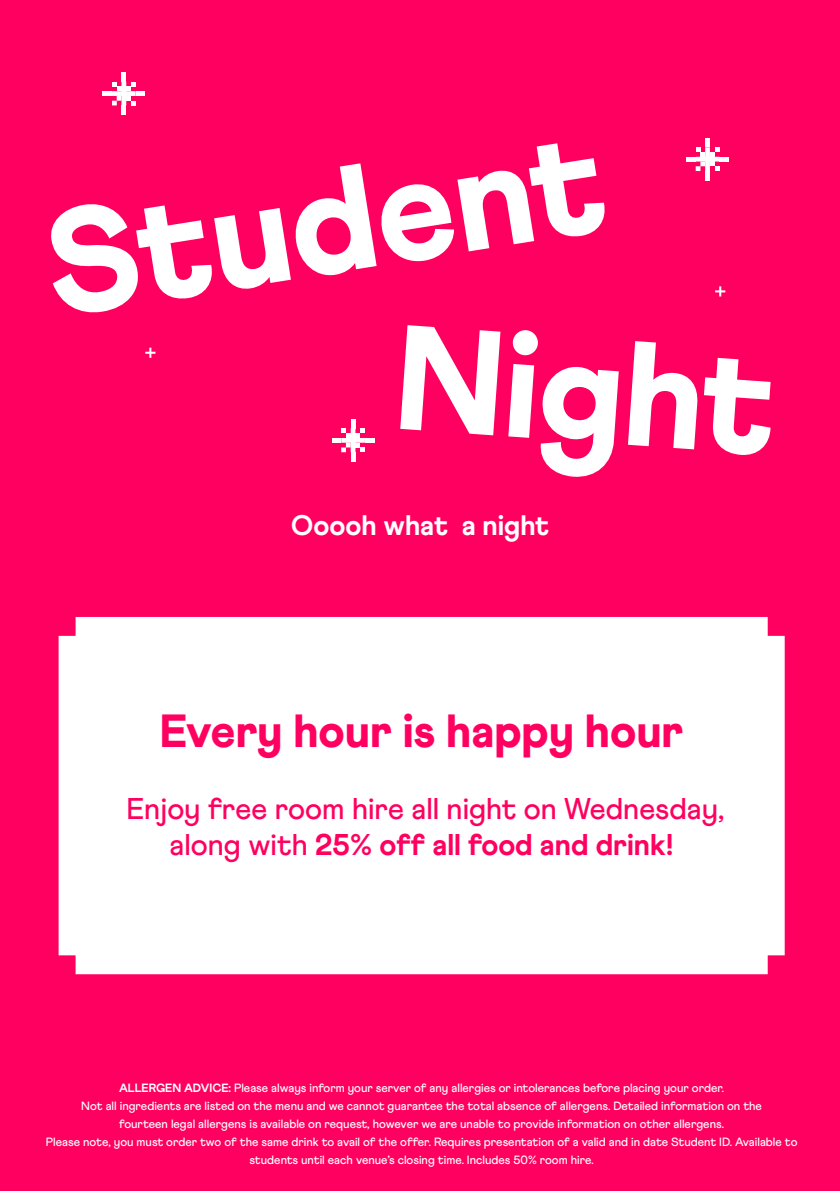
<style>
.page{position:relative;width:840px;height:1191px;background:#fff}
.page>*{position:absolute;margin:0;border:0;box-sizing:border-box;transform-origin:0 0}
.t1{font:900 148.4px "Athletics";color:#fff}
.t2{font:900 46.4px "Athletics";color:#ff0060}
.t3{font:500 30px/36px "Athletics";color:#ff0060;text-align:center}
.t4{font:800 28.2px "Athletics";color:#fff}
.t5{font:500 12px/18px "Athletics";color:#fff;text-align:center}
.s1{font-weight:800}
</style>
<div class="page">
<div style="left:0;top:0;width:839px;height:1191px;background:#ff0060"></div>
<div style="left:59px;top:617px;width:725px;height:357px;background:#fff"></div>
<svg style="left:332px;top:419px;width:42px;height:43px"></svg>
<svg style="left:686px;top:138px;width:42px;height:42px"></svg>
<svg style="left:102px;top:72px;width:43px;height:43px"></svg>
<svg style="left:715px;top:286px;width:10px;height:10px"></svg>
<svg style="left:145px;top:348px;width:10px;height:10px"></svg>
<h1 class="t1" style="left:33px;top:177px;width:564px;rotate:-9deg">Student</h1>
<h1 class="t1" style="left:402px;top:287px;width:381px;rotate:4deg">Night</h1>
<h3 class="t4" style="left:291px;top:509px;width:259px">Ooooh what a night</h3>
<h2 class="t2" style="left:160px;top:703px;width:524px">Every hour is happy hour</h2>
<h3 class="t3" style="left:126px;top:791px;width:599px">Enjoy free room hire all night on Wednesday, along with <span class="s1">25% off all food and drink!</span></h3>
<p class="t5" style="left:46px;top:1078px;width:752px"><span class="s1">ALLERGEN ADVICE:</span> Please always inform your server of any allergies or intolerances before placing your order.<br>Not all ingredients are listed on the menu and we cannot guarantee the total absence of allergens. Detailed information on the<br>fourteen legal allergens is available on request, however we are unable to provide information on other allergens.<br>Please note, you must order two of the same drink to avail of the offer. Requires presentation of a valid and in date Student ID. Available to students until each venue’s closing time. Includes 50% room hire.</p>
</div>
